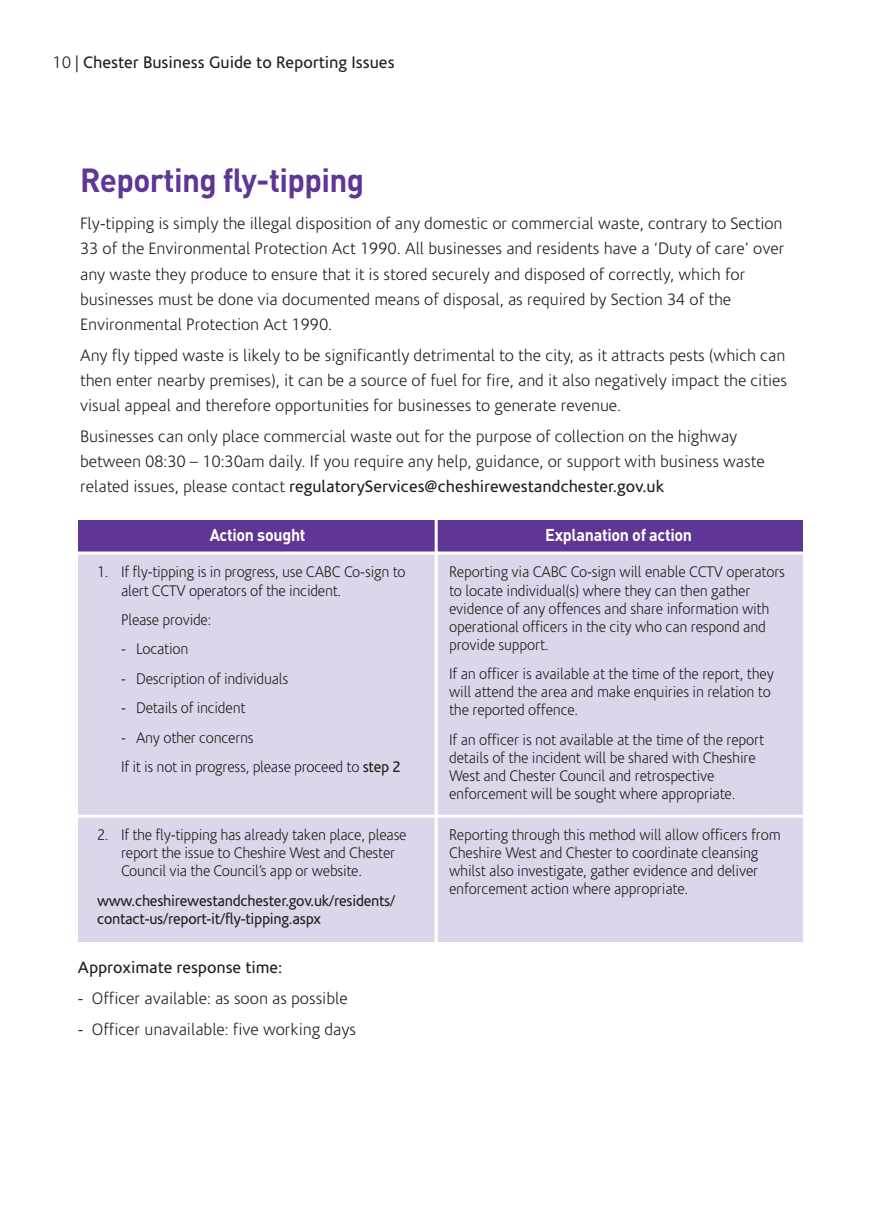
<style>
.page{position:relative;width:874px;height:1225px;background:#fff}
.page>*{position:absolute;margin:0;border:0;box-sizing:border-box;transform-origin:0 0}
.t1{font:700 33px "DIN";letter-spacing:-.02em;color:#603695;scale:.95 1}
.t2{font:700 17px "DIN";letter-spacing:-.02em;color:#fff;scale:.95 1}
.t3{font:16.8px "Corisande";color:#231f20}
.t4{font:300 16.6px/25.2px "Corisande";color:#231f20}
.t5{font:16.6px "Corisande";color:#231f20}
.t6{font:300 15.6px/18px "Corisande";letter-spacing:-.01em;color:#231f20;scale:.95 1}
.t7{font:15.6px/18px "Corisande";letter-spacing:-.015em;color:#231f20;scale:.95 1}
.s1{font-weight:300}
.s2{font-weight:400}
</style>
<div class="page">
<div style="left:78px;top:520px;width:723px;height:32px;background:#603695"></div>
<div style="left:78px;top:553px;width:723px;height:389px;background:#ddd6ea"></div>
<hr style="left:434px;top:514px;width:3px;height:441px;background:#fff">
<hr style="left:60px;top:814px;width:749px;height:3px;background:#fff">
<hr style="left:60px;top:551px;width:749px;height:3px;background:#fff">
<p class="t3" style="left:52px;top:53px;width:343px"><span class="s1">10 |</span> Chester Business Guide to Reporting Issues</p>
<h1 class="t1" style="left:80px;top:161px;width:300px">Reporting fly-tipping</h1>
<p class="t4" style="left:80px;top:211px;width:705px">Fly-tipping is simply the illegal disposition of any domestic or commercial waste, contrary to Section 33 of the Environmental Protection Act 1990. All businesses and residents have a ‘Duty of care’ over any waste they produce to ensure that it is stored securely and disposed of correctly, which for businesses must be done via documented means of disposal, as required by Section 34 of the Environmental Protection Act 1990.</p>
<p class="t4" style="left:80px;top:343px;width:708px;text-align:justify">Any fly tipped waste is likely to be significantly detrimental to the city, as it attracts pests (which can then enter nearby premises), it can be a source of fuel for fire, and it also negatively impact the cities visual appeal and therefore opportunities for businesses to generate revenue.</p>
<p class="t4" style="left:80px;top:424px;width:685px">Businesses can only place commercial waste out for the purpose of collection on the highway between 08:30 – 10:30am daily. If you require any help, guidance, or support with business waste related issues, please contact <span class="s2">regulatoryServices@cheshirewestandchester.gov.uk</span></p>
<p class="t2" style="left:209px;top:525px;width:102px">Action sought</p>
<p class="t2" style="left:545px;top:525px;width:156px">Explanation of action</p>
<p class="t6" style="left:121px;top:563px;width:301px;text-indent:-24px">1. If fly-tipping is in progress, use CABC Co-sign to alert CCTV operators of the incident.</p>
<p class="t6" style="left:121px;top:611px;width:96px">Please provide:</p>
<p class="t6" style="left:121px;top:640px;width:72px">- Location</p>
<p class="t6" style="left:121px;top:670px;width:177px">- Description of individuals</p>
<p class="t6" style="left:121px;top:699px;width:132px">- Details of incident</p>
<p class="t6" style="left:121px;top:723px;width:296px;line-height:29.4px">- Any other concerns<br>If it is not in progress, please proceed to <span class="s2">step 2</span></p>
<p class="t6" style="left:121px;top:826px;width:302px;text-indent:-24px">2. If the fly-tipping has already taken place, please report the issue to Cheshire West and Chester<br>Council via the Council’s app or website.</p>
<p class="t7" style="left:97px;top:891px;width:315px">www.cheshirewestandchester.gov.uk/residents/ contact-us/report-it/fly-tipping.aspx</p>
<p class="t5" style="left:78px;top:958px;width:206px">Approximate response time:</p>
<p class="t4" style="left:78px;top:986px;width:271px">- Officer available: as soon as possible</p>
<p class="t4" style="left:78px;top:1017px;width:279px">- Officer unavailable: five working days</p>
<p class="t6" style="left:449px;top:563px;width:355px">Reporting via CABC Co-sign will enable CCTV operators to locate individual(s) where they can then gather evidence of any offences and share information with operational officers in the city who can respond and provide support.</p>
<p class="t6" style="left:449px;top:665px;width:343px">If an officer is available at the time of the report, they will attend the area and make enquiries in relation to the reported offence.</p>
<p class="t6" style="left:449px;top:731px;width:333px">If an officer is not available at the time of the report details of the incident will be shared with Cheshire West and Chester Council and retrospective enforcement will be sought where appropriate.</p>
<p class="t6" style="left:449px;top:826px;width:350px">Reporting through this method will allow officers from Cheshire West and Chester to coordinate cleansing whilst also investigate, gather evidence and deliver enforcement action where appropriate.</p>
</div>
